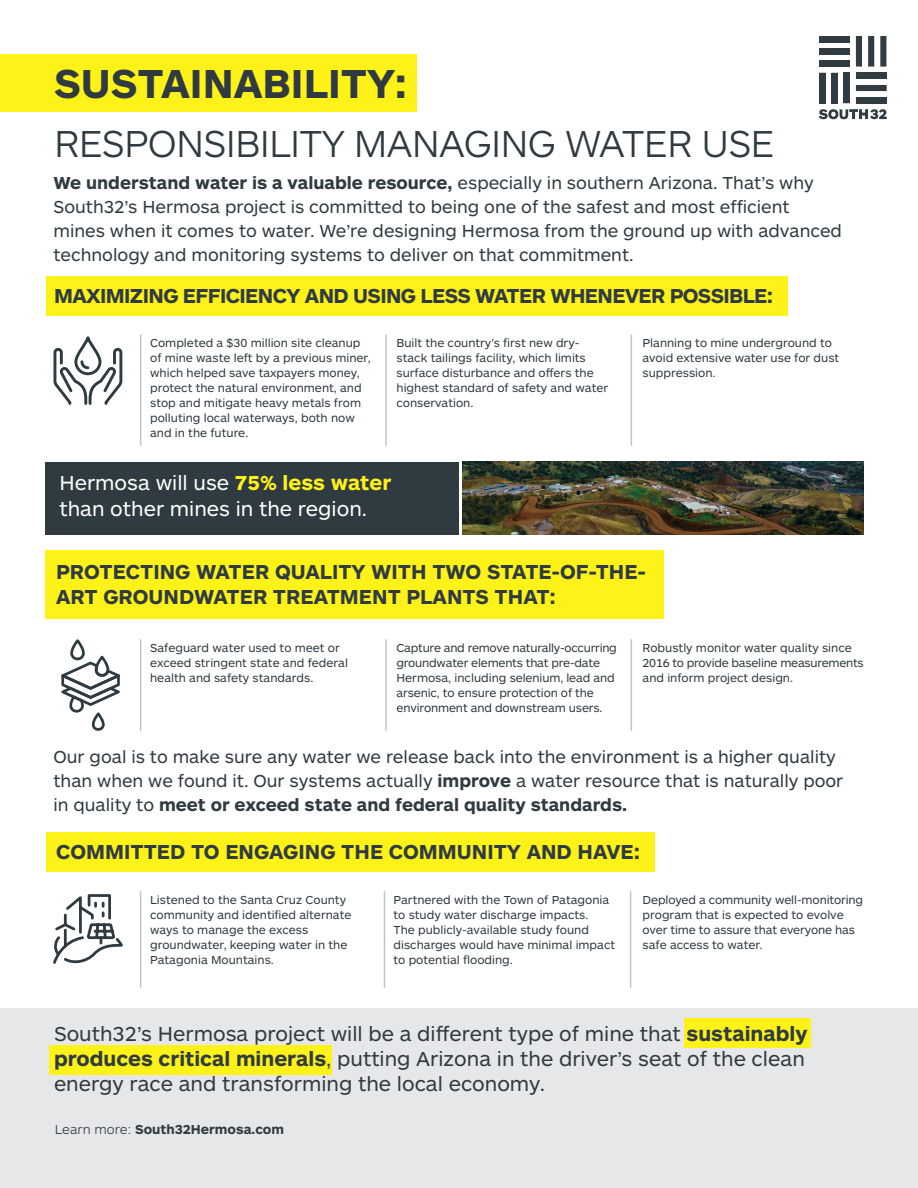
<style>
.page{position:relative;width:918px;height:1188px;background:#fff}
.page>*{position:absolute;margin:0;border:0;box-sizing:border-box;transform-origin:0 0}
.t1{font:700 42px "ARS Maquette Pro";color:#2f3b41}
.t2{font:300 39px "ARS Maquette Pro";letter-spacing:-.02em;color:#2f3b41}
.t3{font:21px/25.2px "ARS Maquette Pro";color:#2f3b41}
.t4{font:700 21px/25.2px "ARS Maquette Pro";color:#2f3b41}
.t5{font:700 21px "ARS Maquette Pro";letter-spacing:-.03em;color:#2f3b41}
.t6{font:21px/25.2px "ARS Maquette Pro";color:#fff}
.t7{font:18px/24px "ARS Maquette Pro";color:#2f3b41}
.t8{font:700 13.5px "ARS Maquette Pro";color:#2f3b41}
.t9{font:12px/15px "ARS Maquette Pro";color:#2f3b41}
.s1{font-weight:700}
.s2{font-weight:700;color:#fff219}
.s3{font-weight:300}
</style>
<div class="page">
<div style="left:0;top:1009px;width:918px;height:179px;background:#e6e7e9"></div>
<div style="left:684px;top:1018px;width:127px;height:30px;background:#fff219"></div>
<div style="left:46px;top:276px;width:741px;height:40px;background:#fff219"></div>
<div style="left:46px;top:832px;width:608px;height:40px;background:#fff219"></div>
<div style="left:45px;top:550px;width:618px;height:69px;background:#fff219"></div>
<div style="left:46px;top:462px;width:413px;height:73px;background:#2f3b41"></div>
<img style="left:463px;top:462px;width:401px;height:73px">
<svg style="left:53px;top:336px;width:70px;height:69px"></svg>
<svg style="left:61px;top:639px;width:59px;height:92px"></svg>
<hr style="left:140px;top:335px;width:1px;height:111px;background:#2f3b41">
<hr style="left:140px;top:639px;width:1px;height:92px;background:#2f3b41">
<hr style="left:385px;top:335px;width:2px;height:111px;background:#2f3b41">
<hr style="left:385px;top:639px;width:2px;height:92px;background:#2f3b41">
<hr style="left:631px;top:335px;width:1px;height:111px;background:#2f3b41">
<hr style="left:631px;top:639px;width:1px;height:92px;background:#2f3b41">
<svg style="left:53px;top:894px;width:70px;height:70px"></svg>
<hr style="left:140px;top:891px;width:1px;height:97px;background:#2f3b41">
<hr style="left:384px;top:891px;width:1px;height:97px;background:#2f3b41">
<hr style="left:630px;top:891px;width:1px;height:97px;background:#2f3b41">
<div style="left:49px;top:1045px;width:282px;height:30px;background:#fff219"></div>
<div style="left:0;top:54px;width:417px;height:58px;background:#fff219"></div>
<svg style="left:819px;top:36px;width:68px;height:84px"></svg>
<p class="t1" style="left:54px;top:56px;width:355px">SUSTAINABILITY:</p>
<p class="t2" style="left:54px;top:119px;width:722px">RESPONSIBILITY MANAGING WATER USE</p>
<p class="t7" style="left:54px;top:170px;width:790px"><span class="s1">We understand water is a valuable resource,</span> especially in southern Arizona. That’s why South32’s Hermosa project is committed to being one of the safest and most efficient mines when it comes to water. We’re designing Hermosa from the ground up with advanced technology and monitoring systems to deliver on that commitment.</p>
<p class="t5" style="left:54px;top:282px;width:721px">MAXIMIZING EFFICIENCY AND USING LESS WATER WHENEVER POSSIBLE:</p>
<p class="t9" style="left:150px;top:335px;width:222px">Completed a $30 million site cleanup of mine waste left by a previous miner, which helped save taxpayers money, protect the natural environment, and stop and mitigate heavy metals from polluting local waterways, both now and in the future.</p>
<p class="t9" style="left:397px;top:335px;width:213px">Built the country’s first new dry&shy;stack tailings facility, which limits surface disturbance and offers the highest standard of safety and water conservation.</p>
<p class="t6" style="left:59px;top:470px;width:334px">Hermosa will use <span class="s2">75% less water </span>than other mines in the region.</p>
<p class="t9" style="left:643px;top:335px;width:198px">Planning to mine underground to avoid extensive water use for dust suppression.</p>
<p class="t4" style="left:56px;top:558px;width:592px">PROTECTING WATER QUALITY WITH TWO STATE-OF-THE-<br>ART GROUNDWATER TREATMENT PLANTS THAT:</p>
<p class="t9" style="left:150px;top:640px;width:199px">Safeguard water used to meet or exceed stringent state and federal health and safety standards.</p>
<p class="t9" style="left:397px;top:640px;width:222px">Capture and remove naturally-occurring groundwater elements that pre-date Hermosa, including selenium, lead and arsenic, to ensure protection of the environment and downstream users.</p>
<p class="t9" style="left:643px;top:640px;width:223px">Robustly monitor water quality since<br>2016 to provide baseline measurements and inform project design.</p>
<p class="t7" style="left:54px;top:743px;width:791px">Our goal is to make sure any water we release back into the environment is a higher quality than when we found it. Our systems actually <span class="s1">improve</span> a water resource that is naturally poor in quality to <span class="s1">meet or exceed state and federal quality standards.</span></p>
<p class="t4" style="left:56px;top:838px;width:585px">COMMITTED TO ENGAGING THE COMMUNITY AND HAVE:</p>
<p class="t9" style="left:150px;top:891px;width:203px">Listened to the Santa Cruz County community and identified alternate ways to manage the excess groundwater, keeping water in the<br>Patagonia Mountains.</p>
<p class="t9" style="left:394px;top:891px;width:223px">Partnered with the Town of Patagonia to study water discharge impacts.<br>The publicly-available study found discharges would have minimal impact to potential flooding.</p>
<p class="t9" style="left:643px;top:891px;width:222px">Deployed a community well-monitoring program that is expected to evolve over time to assure that everyone has safe access to water.</p>
<p class="t3" style="left:54px;top:1020px;width:755px">South32’s Hermosa project will be a different type of mine that <span class="s1">sustainably produces critical minerals</span>, putting Arizona in the driver’s seat of the clean energy race and transforming the local economy.</p>
<p class="t8" style="left:55px;top:1120px;width:231px"><span class="s3">Learn more:</span> South32Hermosa.com</p>
</div>
